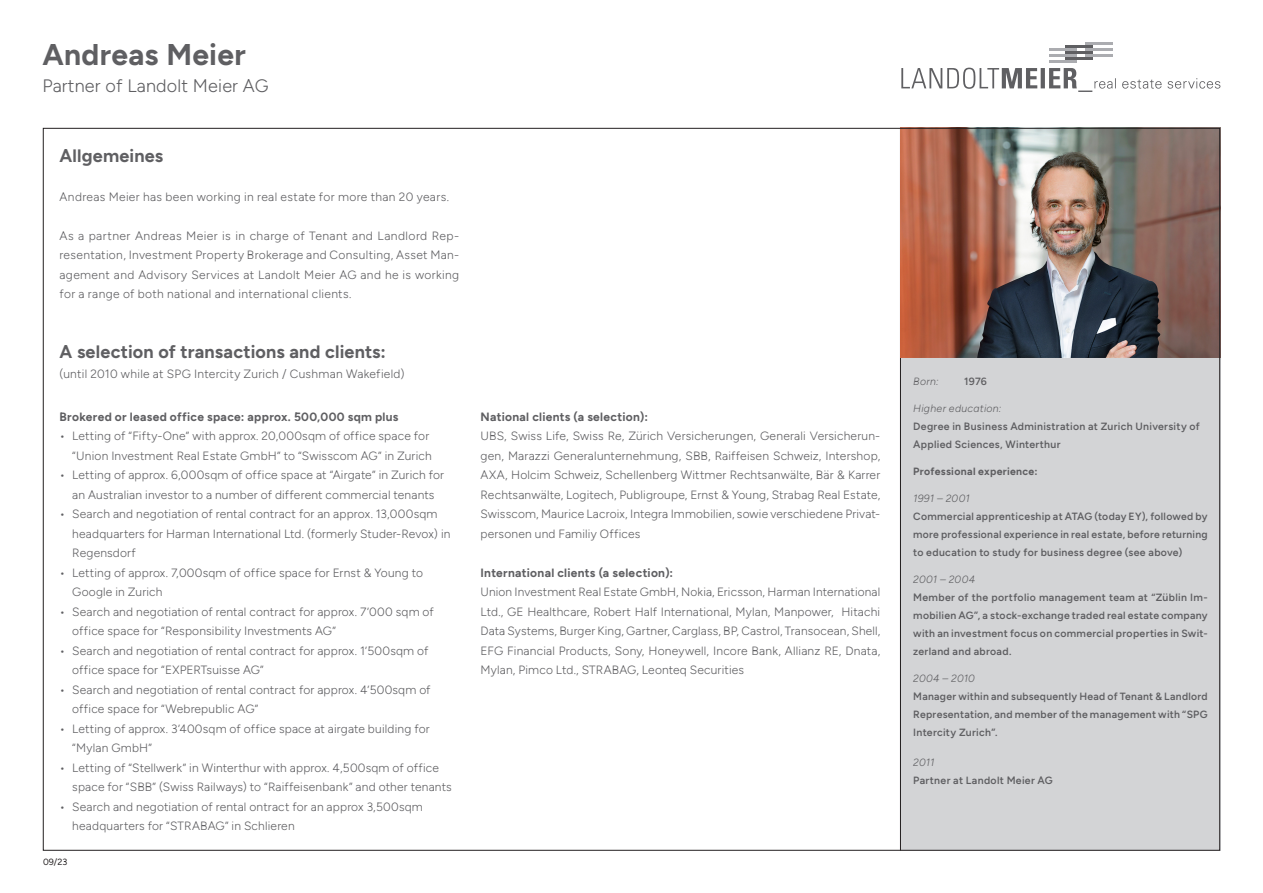
<style>
.page{position:relative;width:1263px;height:893px;background:#fff}
.page>*{position:absolute;margin:0;border:0;box-sizing:border-box;transform-origin:0 0}
.t1{font:700 30px "Figtree";letter-spacing:.01em;color:#5f5f62}
.t2{font:700 18px "Figtree";letter-spacing:.01em;color:#5f5f62}
.t3{font:300 18px "Figtree";letter-spacing:.01em;color:#5f5f62}
.t4{font:300 12px/19.5px "Figtree";letter-spacing:.015em;color:#5f5f62}
.t5{font:700 12px "Figtree";letter-spacing:.025em;color:#5f5f62}
.t6{font:600 10.5px/18px "Figtree";letter-spacing:.03em;color:#5f5f62;text-align:justify}
.t7{font:italic 300 10.5px "Figtree";letter-spacing:.025em;color:#5f5f62}
.t8{font:700 10.5px "Figtree";letter-spacing:.03em;color:#5f5f62}
.t9{font:9px "Figtree";color:#231f20}
</style>
<div class="page">
<svg style="left:901px;top:68px;width:319px;height:24px"></svg>
<hr style="left:1049px;top:48px;width:27px;height:3px;background:#abacb0">
<hr style="left:1049px;top:54px;width:27px;height:3px;background:#abacb0">
<hr style="left:1049px;top:60px;width:27px;height:3px;background:#abacb0">
<hr style="left:1065px;top:45px;width:27px;height:3px;background:#5f5f62">
<hr style="left:1065px;top:51px;width:27px;height:3px;background:#5f5f62">
<hr style="left:1065px;top:57px;width:27px;height:3px;background:#5f5f62">
<hr style="left:1086px;top:42px;width:27px;height:3px;background:#abacb0">
<hr style="left:1086px;top:48px;width:27px;height:3px;background:#abacb0">
<hr style="left:1086px;top:54px;width:27px;height:3px;background:#abacb0">
<div style="left:900px;top:128px;width:320px;height:722px;background:#d3d4d6"></div>
<hr style="left:900px;top:128px;width:1px;height:722px;background:#231f20">
<img style="left:900px;top:130px;width:318px;height:227px">
<p class="t1" style="left:43px;top:38px;width:205px">Andreas Meier</p>
<p class="t3" style="left:43px;top:76px;width:227px">Partner of Landolt Meier AG</p>
<p class="t2" style="left:60px;top:145px;width:105px">Allgemeines</p>
<p class="t4" style="left:60px;top:187px;width:391px">Andreas Meier has been working in real estate for more than 20 years.</p>
<p class="t4" style="left:60px;top:226px;width:401px;text-align:justify">As a partner Andreas Meier is in charge of Tenant and Landlord Rep&shy;resentation, Investment Property Brokerage and Consulting, Asset Man&shy;agement and Advisory Services at Landolt Meier AG and he is working for a range of both national and international clients.</p>
<p class="t2" style="left:60px;top:342px;width:328px">A selection of transactions and clients:</p>
<p class="t4" style="left:60px;top:364px;width:347px">(until 2010 while at SPG Intercity Zurich / Cushman Wakefield)</p>
<p class="t5" style="left:60px;top:410px;width:340px">Brokered or leased office space: approx. 500,000 sqm plus</p>
<p class="t4" style="left:60px;top:426px;width:374px;text-align:right">• Letting of “Fifty-One” with approx. 20,000sqm of office space for “Union Investment Real Estate GmbH” to “Swisscom AG” in Zurich</p>
<p class="t4" style="left:60px;top:465px;width:386px;text-align:center">• Letting of approx. 6,000sqm of office space at “Airgate” in Zurich for an Australian investor to a number of different commercial tenants</p>
<p class="t4" style="left:72px;top:504px;width:380px;text-indent:-13px">• Search and negotiation of rental contract for an approx. 13,000sqm headquarters for Harman International Ltd. (formerly Studer-Revox) in<br>Regensdorf</p>
<p class="t4" style="left:72px;top:563px;width:352px;text-indent:-13px">• Letting of approx. 7,000sqm of office space for Ernst &amp; Young to<br>Google in Zurich</p>
<p class="t4" style="left:72px;top:602px;width:363px;text-indent:-13px">• Search and negotiation of rental contract for approx. 7’000 sqm of office space for “Responsibility Investments AG”</p>
<p class="t4" style="left:72px;top:641px;width:358px;text-indent:-13px">• Search and negotiation of rental contract for approx. 1’500sqm of office space for “EXPERTsuisse AG”</p>
<p class="t4" style="left:72px;top:680px;width:360px;text-indent:-13px">• Search and negotiation of rental contract for approx. 4’500sqm of office space for “Webrepublic AG”</p>
<p class="t4" style="left:72px;top:719px;width:359px;text-indent:-13px">• Letting of approx. 3’400sqm of office space at airgate building for “Mylan GmbH”</p>
<p class="t4" style="left:72px;top:758px;width:381px;text-indent:-13px">• Letting of “Stellwerk” in Winterthur with approx. 4,500sqm of office space for “SBB” (Swiss Railways) to “Raiffeisenbank” and other tenants</p>
<p class="t4" style="left:60px;top:797px;width:365px">• Search and negotiation of rental ontract for an approx 3,500sqm</p>
<p class="t4" style="left:72px;top:816px;width:224px">headquarters for “STRABAG” in Schlieren</p>
<p class="t9" style="left:43px;top:857px;width:26px">09/23</p>
<p class="t5" style="left:480px;top:410px;width:169px">National clients (a selection):</p>
<p class="t4" style="left:480px;top:426px;width:401px;text-align:justify">UBS, Swiss Life, Swiss Re, Zürich Versicherungen, Generali Versicherun&shy;gen, Marazzi Generalunternehmung, SBB, Raiffeisen Schweiz, Intershop, AXA, Holcim Schweiz, Schellenberg Wittmer Rechtsanwälte, Bär &amp; Karrer Rechtsanwälte, Logitech, Publigroupe, Ernst &amp; Young, Strabag Real Estate, Swisscom, Maurice Lacroix, Integra Immobilien, sowie verschiedene Privat&shy;personen und Familiy Offices</p>
<p class="t5" style="left:480px;top:566px;width:194px">International clients (a selection):</p>
<p class="t4" style="left:480px;top:582px;width:401px;text-align:justify">Union Investment Real Estate GmbH, Nokia, Ericsson, Harman International Ltd., GE Healthcare, Robert Half International, Mylan, Manpower, Hitachi Data Systems, Burger King, Gartner, Carglass, BP, Castrol, Transocean, Shell, EFG Financial Products, Sony, Honeywell, Incore Bank, Allianz RE, Dnata, Mylan, Pimco Ltd., STRABAG, Leonteq Securities</p>
<p class="t7" style="left:913px;top:376px;width:27px">Born:</p>
<p class="t6" style="left:964px;top:373px;width:24px">1976</p>
<p class="t7" style="left:913px;top:403px;width:90px">Higher education:</p>
<p class="t6" style="left:913px;top:418px;width:288px">Degree in Business Administration at Zurich University of</p>
<p class="t6" style="left:913px;top:436px;width:149px">Applied Sciences, Winterthur</p>
<p class="t8" style="left:913px;top:466px;width:126px">Professional experience:</p>
<p class="t7" style="left:913px;top:493px;width:58px">1991 – 2001</p>
<p class="t6" style="left:913px;top:508px;width:296px">Commercial apprenticeship at ATAG (today EY), followed by more professional experience in real estate, before returning to education to study for business degree (see above)</p>
<p class="t7" style="left:913px;top:574px;width:63px">2001 – 2004</p>
<p class="t6" style="left:913px;top:589px;width:296px">Member of the portfolio management team at “Züblin Im&shy;mobilien AG”, a stock-exchange traded real estate company with an investment focus on commercial properties in Swit&shy;zerland and abroad.</p>
<p class="t7" style="left:913px;top:673px;width:63px">2004 – 2010</p>
<p class="t6" style="left:913px;top:688px;width:296px">Manager within and subsequently Head of Tenant &amp; Landlord Representation, and member of the management with “SPG Intercity Zurich”.</p>
<p class="t7" style="left:913px;top:757px;width:23px">2011</p>
<p class="t6" style="left:913px;top:772px;width:141px">Partner at Landolt Meier AG</p>
</div>
